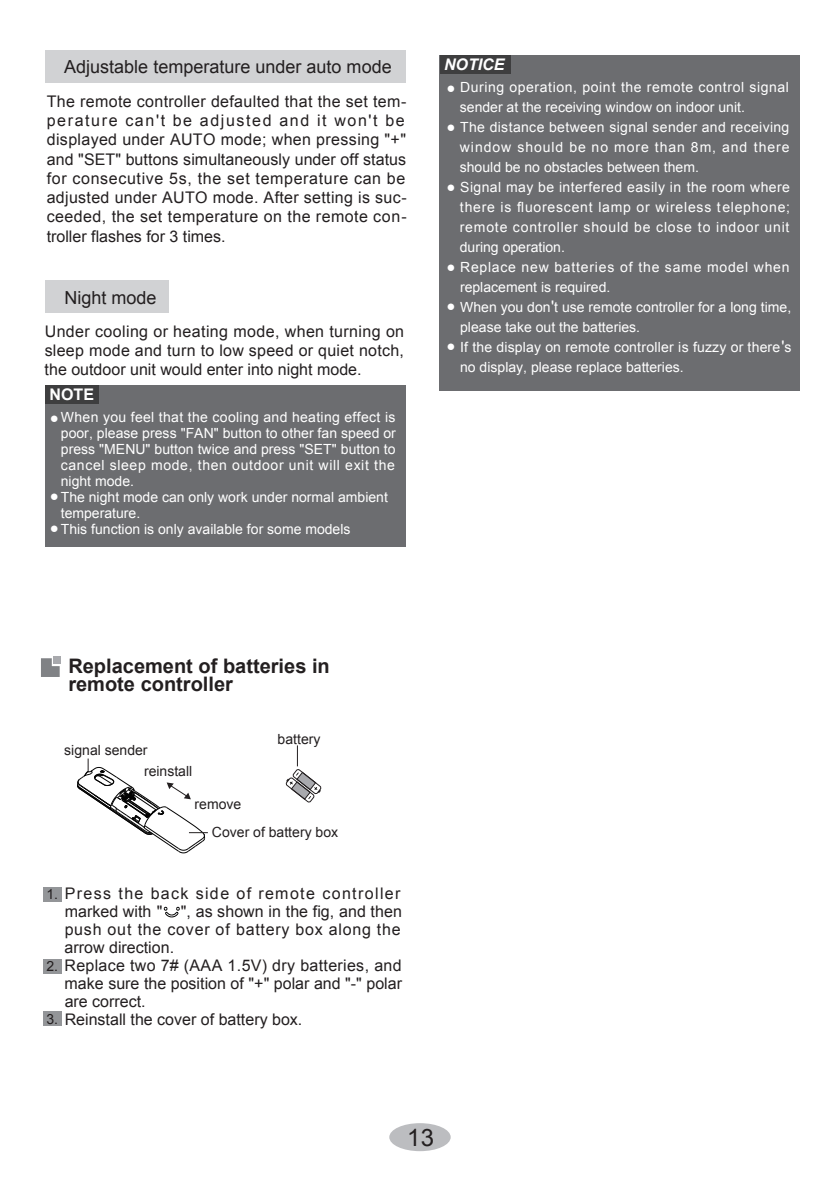
<style>
.page{position:relative;width:840px;height:1191px;background:#fff}
.page>*{position:absolute;margin:0;border:0;box-sizing:border-box;transform-origin:0 0}
.t1{font:24px "Arial";color:#231f20}
.t2{font:700 20px/18px "Arial";color:#231f20}
.t3{font:18px "Arial";color:#231f20}
.t4{font:16px/18px "Arial";letter-spacing:.02em;color:#231f20}
.t5{font:16px "Arial";color:#231f20}
.t6{font:italic 700 16px "Arial";color:#fff}
.t7{font:700 16px "Arial";color:#fff}
.t8{font:14px/16px "Arial";letter-spacing:.015em;color:#fff;text-align:justify}
.t9{font:14px/20px "Arial";letter-spacing:.065em;color:#fff}
.t10{font:14px "Arial";color:#231f20}
.t11{font:14px "Arial";letter-spacing:.04em;color:#fff}
.t12{font:14px "Arial";letter-spacing:.055em;color:#fff}
.s1{font-size:15px}
.s2{font-size:16px}
</style>
<div class="page">
<div style="left:389px;top:1123px;width:61px;height:28px;background:#bcbdc0;border-radius:50%"></div>
<div style="left:439px;top:55px;width:360px;height:335px;background:#6c6d70"></div>
<div style="left:439px;top:55px;width:71px;height:19px;background:#3e3e3f"></div>
<div style="left:43px;top:959px;width:18px;height:14px;background:#939598"></div>
<div style="left:43px;top:887px;width:18px;height:14px;background:#939598"></div>
<div style="left:43px;top:1011px;width:18px;height:14px;background:#939598"></div>
<svg style="left:285px;top:745px;width:36px;height:58px"></svg>
<svg style="left:41px;top:658px;width:19px;height:19px"></svg>
<div style="left:53px;top:656px;width:8px;height:8px;background:#a8a9ad"></div>
<svg style="left:164px;top:906px;width:16px;height:11px"></svg>
<svg style="left:77px;top:758px;width:131px;height:95px"></svg>
<div style="left:46px;top:281px;width:123px;height:32px;background:#d1d2d4"></div>
<div style="left:45px;top:385px;width:360px;height:162px;background:#6c6d70"></div>
<div style="left:45px;top:385px;width:54px;height:18px;background:#3e3e3f"></div>
<div style="left:46px;top:50px;width:359px;height:32px;background:#d1d2d4"></div>
<p class="t3" style="left:64px;top:55px;width:329px">Adjustable temperature under auto mode</p>
<p class="t4" style="left:47px;top:92px;width:361px;line-height:19.2px">The remote controller defaulted that the set tem&shy;perature can't be adjusted and it won't be displayed under AUTO mode; when pressing "+" and "SET" buttons simultaneously under off status for consecutive 5s, the set temperature can be adjusted under AUTO mode. After setting is suc&shy;ceeded, the set temperature on the remote con&shy;troller flashes for 3 times.</p>
<p class="t3" style="left:64px;top:286px;width:94px">Night mode</p>
<p class="t4" style="left:45px;top:322px;width:361px">Under cooling or heating mode, when turning on</p>
<p class="t5" style="left:45px;top:359px;width:318px">the outdoor unit would enter into night mode.</p>
<p class="t4" style="left:45px;top:341px;width:360px">sleep mode and turn to low speed or quiet notch,</p>
<p class="t7" style="left:49px;top:384px;width:46px">NOTE</p>
<p class="t8" style="left:50px;top:409px;width:347px"><span class="s1">●</span>When you feel that the cooling and heating effect is</p>
<p class="t8" style="left:61px;top:425px;width:336px">poor, please press "FAN" button to other fan speed or press "MENU" button twice and press "SET" button to cancel sleep mode, then outdoor unit will exit the night mode.</p>
<p class="t8" style="left:61px;top:505px;width:81px">temperature.</p>
<p class="t8" style="left:50px;top:489px;width:339px"><span class="s1">●</span>The night mode can only work under normal ambient</p>
<p class="t8" style="left:50px;top:521px;width:302px"><span class="s1">●</span>This function is only available for some models</p>
<p class="t6" style="left:444px;top:54px;width:62px">NOTICE</p>
<p class="t11" style="left:446px;top:78px;width:344px"><span class="s1">●</span> During operation, point the remote control signal</p>
<p class="t8" style="left:446px;top:119px;width:344px"><span class="s1">●</span> The distance between signal sender and receiving</p>
<p class="t8" style="left:459px;top:99px;width:286px">sender at the receiving window on indoor unit.</p>
<p class="t9" style="left:459px;top:137px;width:331px">window should be no more than 8m, and there should be no obstacles between them.</p>
<p class="t8" style="left:459px;top:197px;width:332px;line-height:20px">there is fluorescent lamp or wireless telephone; remote controller should be close to indoor unit during operation.</p>
<p class="t8" style="left:460px;top:279px;width:152px">replacement is required.</p>
<p class="t8" style="left:460px;top:319px;width:181px">please take out the batteries.</p>
<p class="t8" style="left:460px;top:359px;width:225px">no display, please replace batteries.</p>
<p class="t8" style="left:446px;top:179px;width:345px"><span class="s1">●</span> Signal may be interfered easily in the room where</p>
<p class="t12" style="left:446px;top:258px;width:344px"><span class="s1">●</span> Replace new batteries of the same model when</p>
<p class="t8" style="left:446px;top:299px;width:346px"><span class="s1">●</span> When you don<span class="s2">'</span>t use remote controller for a long time,</p>
<p class="t8" style="left:446px;top:339px;width:346px"><span class="s1">●</span> If the display on remote controller is fuzzy or there<span class="s2">'</span>s</p>
<h2 class="t2" style="left:68px;top:657px;width:263px">Replacement of batteries in remote controller</h2>
<p class="t10" style="left:64px;top:741px;width:85px">signal sender</p>
<p class="t10" style="left:144px;top:762px;width:50px">reinstall</p>
<p class="t10" style="left:194px;top:794px;width:48px">remove</p>
<p class="t10" style="left:277px;top:729px;width:44px">battery</p>
<p class="t10" style="left:212px;top:822px;width:128px">Cover of battery box</p>
<p class="t10" style="left:46px;top:885px;width:13px">1.</p>
<p class="t10" style="left:46px;top:957px;width:13px">2.</p>
<p class="t10" style="left:46px;top:1009px;width:13px">3.</p>
<p class="t4" style="left:65px;top:884px;width:339px">Press the back side of remote controller marked with " ", as shown in the fig, and then push out the cover of battery box along the arrow direction.<br>Replace two 7# (AAA 1.5V) dry batteries, and make sure the position of "+" polar and "-" polar are correct.<br>Reinstall the cover of battery box.</p>
<h1 class="t1" style="left:407px;top:1121px;width:28px">13</h1>
</div>
